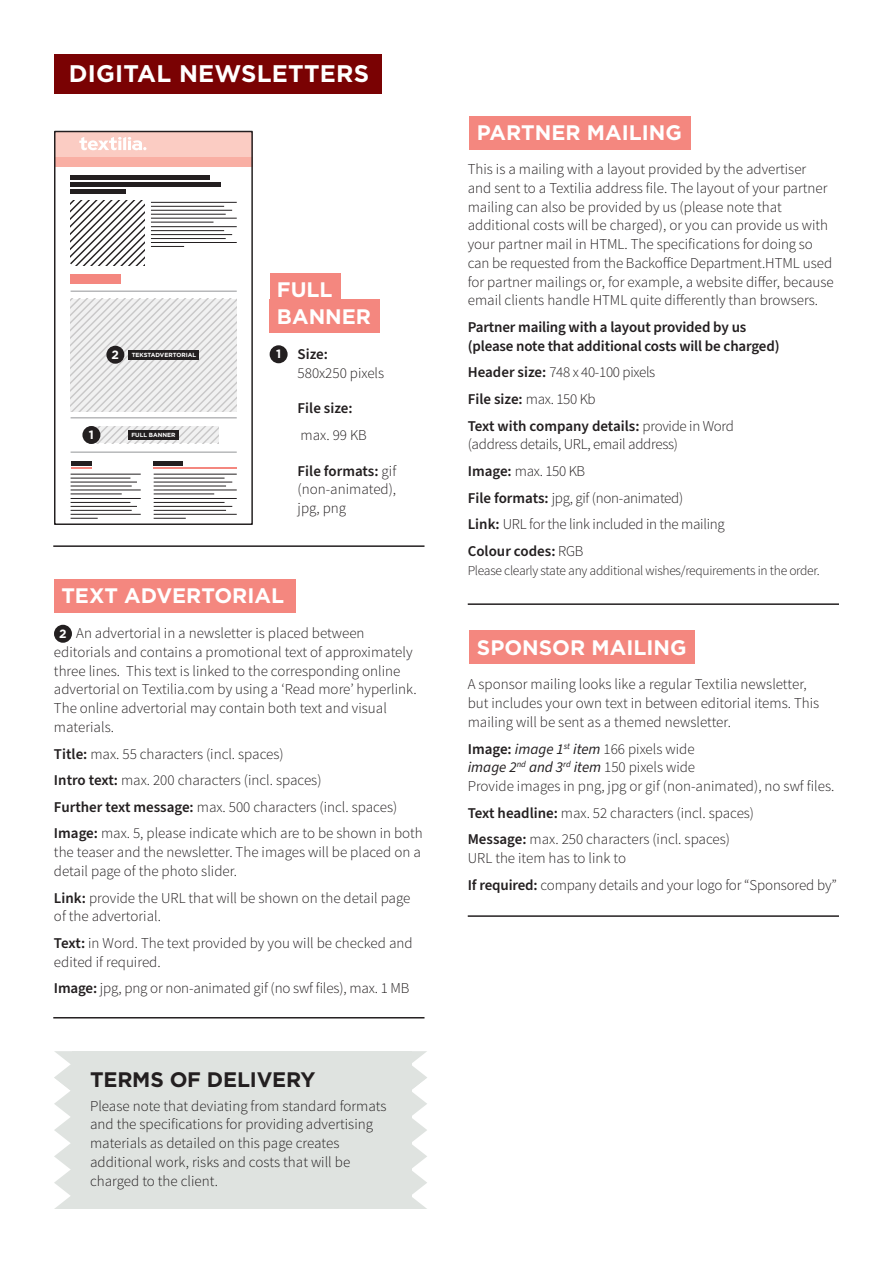
<style>
.page{position:relative;width:893px;height:1263px;background:#fff}
.page>*{position:absolute;margin:0;border:0;box-sizing:border-box;transform-origin:0 0}
.t1{font:700 24px "Gotham";letter-spacing:.01em;color:#fff}
.t2{font:700 21px/27px "Gotham";color:#fff}
.t3{font:700 21px "Gotham";letter-spacing:-.01em;color:#231f20}
.t4{font:300 15px/18.8px "Source Sans Pro";color:#231f20}
.t5{font:600 15px/26.7px "Source Sans Pro";letter-spacing:-.01em;color:#231f20}
.t6{font:300 15px/26.5px "Source Sans Pro";letter-spacing:-.02em;color:#231f20}
.t7{font:300 13.5px "Source Sans Pro";letter-spacing:-.02em;color:#231f20}
.t8{font:700 12px "Gotham";color:#fff}
.t9{font:700 6px "Gotham";color:#fff}
.s1{font-weight:600}
.s2{font-weight:300}
.s3{font-weight:400;font-style:italic}
</style>
<div class="page">
<div style="left:54px;top:54px;width:327px;height:40px;background:#7a0203"></div>
<div style="left:54px;top:579px;width:241px;height:34px;background:#f4877f"></div>
<hr style="left:468px;top:603px;width:371px;height:2px;background:#231f20">
<hr style="left:53px;top:545px;width:371px;height:2px;background:#231f20">
<hr style="left:53px;top:1017px;width:371px;height:1px;background:#231f20">
<div style="left:469px;top:630px;width:226px;height:34px;background:#f4877f"></div>
<hr style="left:468px;top:915px;width:371px;height:2px;background:#231f20">
<div style="left:72px;top:1051px;width:340px;height:158px;background:#dfe3e0"></div>
<div style="left:469px;top:116px;width:222px;height:33px;background:#f4877f"></div>
<svg style="left:54px;top:1051px;width:18px;height:158px"></svg>
<svg style="left:412px;top:1051px;width:15px;height:158px"></svg>
<div style="left:54px;top:156px;width:199px;height:11px;background:#f9afa4"></div>
<div style="left:54px;top:132px;width:199px;height:24px;background:#fbccc3"></div>
<svg style="left:79px;top:137px;width:67px;height:13px"></svg>
<div style="left:54px;top:131px;width:199px;height:394px;border:1px solid #231f20"></div>
<svg style="left:96px;top:427px;width:123px;height:16px"></svg>
<svg style="left:70px;top:299px;width:167px;height:112px"></svg>
<div style="left:128px;top:430px;width:51px;height:10px;background:#231f20"></div>
<div style="left:129px;top:350px;width:70px;height:10px;background:#231f20"></div>
<svg style="left:71px;top:200px;width:74px;height:66px"></svg>
<hr style="left:71px;top:175px;width:139px;height:4px;background:#231f20">
<hr style="left:70px;top:182px;width:151px;height:4px;background:#231f20">
<hr style="left:70px;top:189px;width:55px;height:4px;background:#231f20">
<hr style="left:151px;top:202px;width:86px;height:1px;background:#231f20">
<hr style="left:151px;top:206px;width:73px;height:1px;background:#231f20">
<hr style="left:151px;top:210px;width:81px;height:1px;background:#231f20">
<hr style="left:151px;top:214px;width:75px;height:1px;background:#231f20">
<hr style="left:151px;top:218px;width:86px;height:1px;background:#231f20">
<hr style="left:151px;top:222px;width:62px;height:1px;background:#231f20">
<hr style="left:151px;top:226px;width:86px;height:1px;background:#231f20">
<hr style="left:151px;top:230px;width:73px;height:1px;background:#231f20">
<hr style="left:151px;top:234px;width:81px;height:1px;background:#231f20">
<hr style="left:151px;top:238px;width:75px;height:1px;background:#231f20">
<hr style="left:151px;top:242px;width:86px;height:1px;background:#231f20">
<hr style="left:151px;top:246px;width:33px;height:1px;background:#231f20">
<div style="left:71px;top:274px;width:50px;height:10px;background:#f4877f"></div>
<hr style="left:71px;top:291px;width:166px;height:1px;background:#939598">
<hr style="left:71px;top:418px;width:166px;height:1px;background:#939598">
<hr style="left:71px;top:452px;width:166px;height:1px;background:#939598">
<hr style="left:71px;top:474px;width:70px;height:1px;background:#231f20">
<hr style="left:71px;top:478px;width:59px;height:1px;background:#231f20">
<hr style="left:71px;top:482px;width:66px;height:1px;background:#231f20">
<hr style="left:71px;top:486px;width:61px;height:1px;background:#231f20">
<hr style="left:71px;top:490px;width:70px;height:1px;background:#231f20">
<hr style="left:71px;top:493px;width:51px;height:1px;background:#231f20">
<hr style="left:71px;top:498px;width:70px;height:1px;background:#231f20">
<hr style="left:71px;top:502px;width:59px;height:1px;background:#231f20">
<hr style="left:71px;top:506px;width:66px;height:1px;background:#231f20">
<hr style="left:71px;top:510px;width:61px;height:1px;background:#231f20">
<hr style="left:71px;top:514px;width:70px;height:1px;background:#231f20">
<svg style="left:71px;top:518px;width:27px;height:1px"></svg>
<hr style="left:154px;top:474px;width:83px;height:1px;background:#231f20">
<hr style="left:154px;top:478px;width:71px;height:1px;background:#231f20">
<hr style="left:154px;top:482px;width:78px;height:1px;background:#231f20">
<hr style="left:154px;top:486px;width:72px;height:1px;background:#231f20">
<hr style="left:154px;top:490px;width:83px;height:1px;background:#231f20">
<hr style="left:154px;top:493px;width:60px;height:1px;background:#231f20">
<hr style="left:154px;top:498px;width:83px;height:1px;background:#231f20">
<hr style="left:154px;top:502px;width:71px;height:1px;background:#231f20">
<hr style="left:154px;top:506px;width:78px;height:1px;background:#231f20">
<hr style="left:154px;top:510px;width:72px;height:1px;background:#231f20">
<hr style="left:154px;top:514px;width:83px;height:1px;background:#231f20">
<hr style="left:154px;top:518px;width:32px;height:1px;background:#231f20">
<hr style="left:71px;top:461px;width:20px;height:4px;background:#231f20">
<hr style="left:154px;top:461px;width:29px;height:4px;background:#231f20">
<hr style="left:153px;top:467px;width:84px;height:2px;background:#f4877f">
<hr style="left:71px;top:467px;width:20px;height:2px;background:#f4877f">
<div style="left:82px;top:426px;width:18px;height:18px;background:#231f20;border-radius:50%"></div>
<div style="left:106px;top:346px;width:18px;height:18px;background:#231f20;border-radius:50%"></div>
<div style="left:270px;top:300px;width:110px;height:33px;background:#f4877f"></div>
<div style="left:270px;top:273px;width:71px;height:33px;background:#f4877f"></div>
<div style="left:270px;top:345px;width:18px;height:18px;background:#231f20;border-radius:50%"></div>
<div style="left:54px;top:625px;width:18px;height:18px;background:#231f20;border-radius:50%"></div>
<h1 class="t1" style="left:69px;top:58px;width:302px">DIGITAL NEWSLETTERS</h1>
<p class="t8" style="left:112px;top:347px;width:9px">2</p>
<p class="t9" style="left:132px;top:351px;width:66px">TEKSTADVERTORIAL</p>
<p class="t8" style="left:89px;top:427px;width:7px">1</p>
<p class="t9" style="left:131px;top:431px;width:46px">FULL BANNER</p>
<h2 class="t2" style="left:277px;top:276px;width:96px">FULL<br>BANNER</h2>
<p class="t5" style="left:298px;top:341px;width:32px">Size:</p>
<p class="t4" style="left:298px;top:364px;width:88px">580x250 pixels</p>
<p class="t5" style="left:298px;top:395px;width:57px">File size:</p>
<p class="t4" style="left:301px;top:426px;width:68px">max. 99 KB</p>
<p class="t4" style="left:298px;top:461px;width:100px;text-align:justify"><span class="s1">File formats:</span> gif (non-animated), jpg, png</p>
<p class="t8" style="left:276px;top:346px;width:7px">1</p>
<h2 class="t2" style="left:61px;top:582px;width:224px">TEXT ADVERTORIAL</h2>
<p class="t4" style="left:54px;top:624px;width:364px;text-indent:22px">An advertorial in a newsletter is placed between editorials and contains a promotional text of approximately three lines. This text is linked to the corresponding online advertorial on Textilia.com by using a ‘Read more’ hyperlink.<br>The online advertorial may contain both text and visual materials.</p>
<p class="t4" style="left:54px;top:740px;width:370px;line-height:26.5px"><span class="s1">Title:</span> max. 55 characters (incl. spaces)<br><span class="s1">Intro text:</span> max. 200 characters (incl. spaces)<br><span class="s1">Further text message:</span> max. 500 characters (incl. spaces)<br><span class="s1">Image:</span> max. 5, please indicate which are to be shown in both</p>
<p class="t4" style="left:54px;top:843px;width:368px">the teaser and the newsletter. The images will be placed on a detail page of the photo slider.</p>
<p class="t4" style="left:54px;top:888px;width:358px"><span class="s1">Link:</span> provide the URL that will be shown on the detail page of the advertorial.</p>
<p class="t4" style="left:54px;top:934px;width:360px"><span class="s1">Text:</span> in Word. The text provided by you will be checked and edited if required.</p>
<p class="t4" style="left:54px;top:979px;width:357px"><span class="s1">Image:</span> jpg, png or non-animated gif (no swf files), max. 1 MB</p>
<p class="t8" style="left:59px;top:626px;width:9px">2</p>
<h2 class="t3" style="left:90px;top:1066px;width:227px">TERMS OF DELIVERY</h2>
<p class="t4" style="left:90px;top:1096px;width:298px">Please note that deviating from standard formats and the specifications for providing advertising materials as detailed on this page creates additional work, risks and costs that will be charged to the client.</p>
<h2 class="t2" style="left:477px;top:119px;width:207px">PARTNER MAILING</h2>
<p class="t4" style="left:468px;top:160px;width:368px">This is a mailing with a layout provided by the advertiser<br>and sent to a Textilia address file. The layout of your partner mailing can also be provided by us (please note that additional costs will be charged), or you can provide us with your partner mail in HTML. The specifications for doing so can be requested from the Backoffice Department.HTML used for partner mailings or, for example, a website differ, because email clients handle HTML quite differently than browsers.</p>
<p class="t5" style="left:468px;top:318px;width:313px;line-height:18.8px">Partner mailing with a layout provided by us (please note that additional costs will be charged)</p>
<p class="t5" style="left:468px;top:360px;width:268px">Header size: <span class="s2">748 x 40-100 pixels<br></span>File size: <span class="s2">max. 150 Kb<br></span>Text with company details: <span class="s2">provide in Word</span></p>
<p class="t6" style="left:468px;top:431px;width:259px">(address details, URL, email address)<br><span class="s1">Image:</span> max. 150 KB<br><span class="s1">File formats:</span> jpg, gif (non-animated)<br><span class="s1">Link:</span> URL for the link included in the mailing<br><span class="s1">Colour codes:</span> RGB</p>
<p class="t7" style="left:468px;top:562px;width:354px">Please clearly state any additional wishes/requirements in the order.</p>
<h2 class="t2" style="left:477px;top:633px;width:211px">SPONSOR MAILING</h2>
<p class="t4" style="left:468px;top:675px;width:353px">A sponsor mailing looks like a regular Textilia newsletter, but includes your own text in between editorial items. This mailing will be sent as a themed newsletter.</p>
<p class="t4" style="left:468px;top:739px;width:368px"><span class="s1">Image:</span> <span class="s3">image 1</span><sup>st</sup> <span class="s3">item</span> 166 pixels wide<br><span class="s3">image 2</span><sup>nd</sup> <span class="s3">and 3</span><sup>rd</sup> <span class="s3">item</span> 150 pixels wide<br>Provide images in png, jpg or gif (non-animated), no swf files.</p>
<p class="t4" style="left:468px;top:799px;width:288px;line-height:26.7px"><span class="s1">Text headline:</span> max. 52 characters (incl. spaces)<br><span class="s1">Message:</span> max. 250 characters (incl. spaces)</p>
<p class="t4" style="left:468px;top:845px;width:371px;line-height:26.7px">URL the item has to link to<br><span class="s1">If required:</span> company details and your logo for “Sponsored by”</p>
</div>
